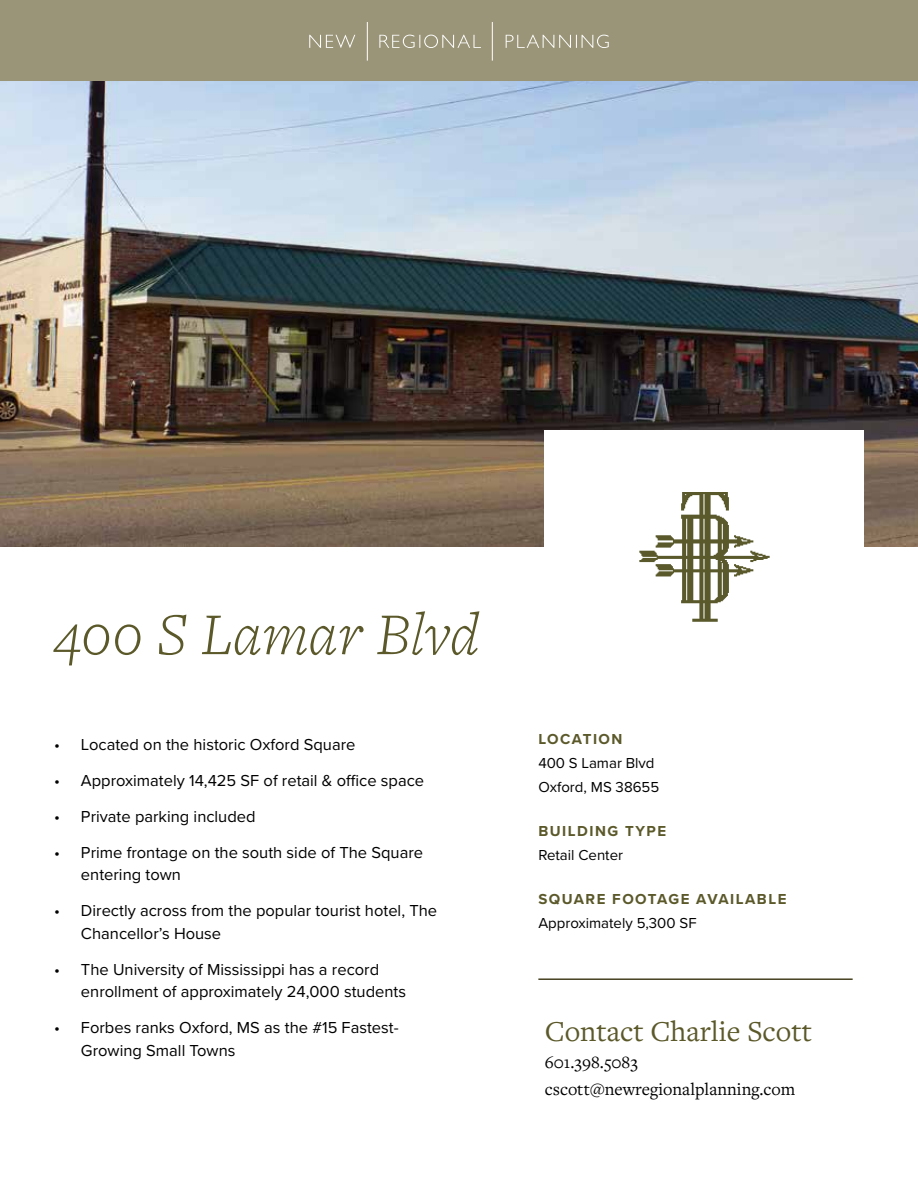
<style>
.page{position:relative;width:918px;height:1188px;background:#fff}
.page>*{position:absolute;margin:0;border:0;box-sizing:border-box;transform-origin:0 0}
.t1{font:italic 300 61.5px "Freight Text Pro";color:#5b592a}
.t2{font:30px "Freight Text Pro";color:#5b592a}
.t3{font:18px/27px "Freight Text Pro";color:#000}
.t4{font:16.5px/22.5px "Proxima Nova";color:#000}
.t5{font:15px/24px "Proxima Nova";color:#000}
.t6{font:700 15px "Proxima Nova";letter-spacing:.1em;color:#5b592a}
</style>
<div class="page">
<img style="left:0;top:81px;width:918px;height:466px">
<div style="left:0;top:0;width:918px;height:81px;background:#9a9578"></div>
<svg style="left:492px;top:22px;width:1px;height:39px"></svg>
<svg style="left:367px;top:22px;width:1px;height:39px"></svg>
<svg style="left:309px;top:35px;width:46px;height:13px"></svg>
<svg style="left:506px;top:35px;width:103px;height:13px"></svg>
<svg style="left:379px;top:35px;width:102px;height:13px"></svg>
<hr style="left:538px;top:978px;width:315px;height:2px;background:#464221">
<div style="left:545px;top:430px;width:319px;height:270px;background:#fff"></div>
<img style="left:639px;top:493px;width:131px;height:129px">
<h1 class="t1" style="left:54px;top:594px;width:427px">400 S Lamar Blvd</h1>
<p class="t6" style="left:538px;top:727px;width:86px">LOCATION</p>
<p class="t5" style="left:538px;top:750px;width:122px">400 S Lamar Blvd<br>Oxford, MS 38655</p>
<p class="t6" style="left:538px;top:820px;width:129px">BUILDING TYPE</p>
<p class="t5" style="left:538px;top:842px;width:86px">Retail Center</p>
<p class="t6" style="left:538px;top:888px;width:250px">SQUARE FOOTAGE AVAILABLE</p>
<p class="t5" style="left:538px;top:910px;width:160px">Approximately 5,300 SF</p>
<p class="t4" style="left:54px;top:732px;width:303px">• Located on the historic Oxford Square</p>
<p class="t4" style="left:54px;top:768px;width:372px">• Approximately 14,425 SF of retail &amp; office space</p>
<p class="t4" style="left:54px;top:804px;width:203px">• Private parking included</p>
<p class="t4" style="left:81px;top:840px;width:344px;text-indent:-27px">• Prime frontage on the south side of The Square entering town</p>
<p class="t4" style="left:81px;top:899px;width:358px;text-indent:-27px">• Directly across from the popular tourist hotel, The<br>Chancellor’s House</p>
<p class="t4" style="left:81px;top:957px;width:327px;text-indent:-27px">• The University of Mississippi has a record enrollment of approximately 24,000 students</p>
<p class="t4" style="left:81px;top:1016px;width:319px;text-indent:-27px">• Forbes ranks Oxford, MS as the #15 Fastest-<br>Growing Small Towns</p>
<h2 class="t2" style="left:545px;top:1012px;width:269px">Contact Charlie Scott</h2>
<p class="t3" style="left:545px;top:1048px;width:252px">601.398.5083 cscott@newregionalplanning.com</p>
</div>
